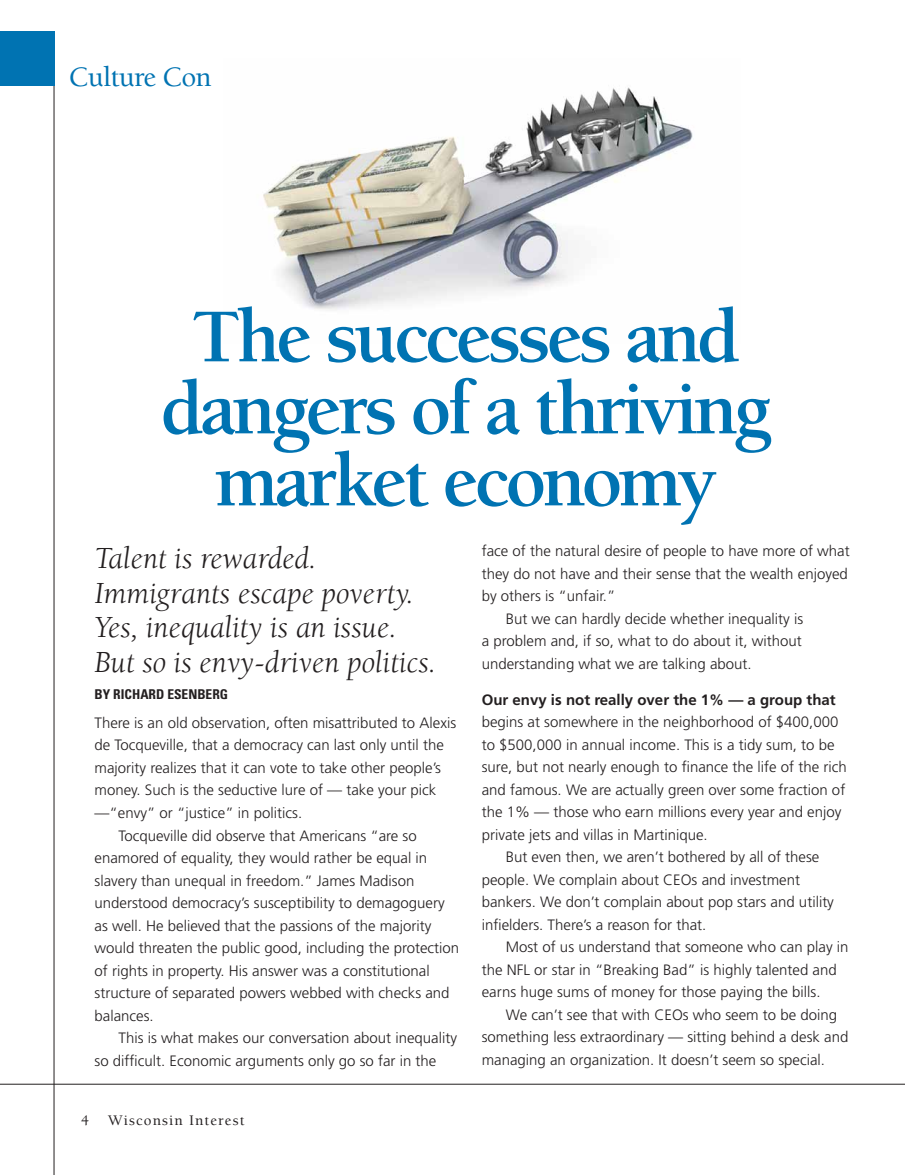
<style>
.page{position:relative;width:905px;height:1175px;background:#fff}
.page>*{position:absolute;margin:0;border:0;box-sizing:border-box;transform-origin:0 0}
.t1{font:700 78px/72px "Berkeley";letter-spacing:-.05em;color:#0073b2;text-align:center}
.t2{font:italic 31.5px/34.5px "Berkeley";color:#231f20}
.t3{font:500 28.8px "Berkeley";letter-spacing:-.025em;color:#0073b2}
.t4{font:300 15px "Frutiger";color:#231f20}
.t5{font:700 15px "Frutiger";color:#231f20}
.t6{font:500 15px "Berkeley";letter-spacing:.075em;color:#231f20}
.t7{font:700 condensed 13.5px "Univers";color:#231f20}
</style>
<div class="page">
<img style="left:263px;top:87px;width:430px;height:223px">
<hr style="left:0;top:1083px;width:904px;height:1px;background:#231f20">
<hr style="left:54px;top:33px;width:1px;height:1141px;background:#231f20">
<div style="left:0;top:31px;width:54px;height:54px;background:#0073b2"></div>
<h3 class="t3" style="left:69px;top:61px;width:145px">Culture Con</h3>
<h1 class="t1" style="left:161px;top:302px;width:612px">The successes and dangers of a thriving market economy</h1>
<h2 class="t2" style="left:94px;top:542px;width:343px">Talent is rewarded.<br>Immigrants escape poverty.<br>Yes, inequality is an issue.<br>But so is envy-driven politics.</h2>
<p class="t7" style="left:94px;top:685px;width:135px">By RICHARD ESENBERG</p>
<p class="t4" style="left:94px;top:714px;width:363px">There is an old observation, often misattributed to Alexis</p>
<p class="t4" style="left:94px;top:736px;width:351px">de Tocqueville, that a democracy can last only until the</p>
<p class="t4" style="left:94px;top:759px;width:348px">majority realizes that it can vote to take other people’s</p>
<p class="t4" style="left:94px;top:781px;width:343px">money. Such is the seductive lure of — take your pick</p>
<p class="t4" style="left:94px;top:804px;width:209px">—“envy” or “justice” in politics.</p>
<p class="t4" style="left:118px;top:826px;width:300px">Tocqueville did observe that Americans “are so</p>
<p class="t4" style="left:94px;top:849px;width:334px">enamored of equality, they would rather be equal in</p>
<p class="t4" style="left:94px;top:871px;width:321px">slavery than unequal in freedom.” James Madison</p>
<p class="t4" style="left:94px;top:894px;width:352px">understood democracy’s susceptibility to demagoguery</p>
<p class="t4" style="left:94px;top:916px;width:338px">as well. He believed that the passions of the majority</p>
<p class="t4" style="left:94px;top:939px;width:366px">would threaten the public good, including the protection</p>
<p class="t4" style="left:94px;top:961px;width:337px">of rights in property. His answer was a constitutional</p>
<p class="t4" style="left:94px;top:984px;width:356px">structure of separated powers webbed with checks and</p>
<p class="t4" style="left:94px;top:1006px;width:61px">balances.</p>
<p class="t4" style="left:118px;top:1029px;width:340px">This is what makes our conversation about inequality</p>
<p class="t4" style="left:94px;top:1051px;width:343px">so difficult. Economic arguments only go so far in the</p>
<p class="t6" style="left:81px;top:1112px;width:9px">4</p>
<p class="t6" style="left:108px;top:1112px;width:138px">Wisconsin Interest</p>
<p class="t4" style="left:482px;top:542px;width:369px">face of the natural desire of people to have more of what</p>
<p class="t4" style="left:482px;top:565px;width:367px">they do not have and their sense that the wealth enjoyed</p>
<p class="t4" style="left:482px;top:587px;width:135px">by others is “unfair.”</p>
<p class="t4" style="left:506px;top:610px;width:299px">But we can hardly decide whether inequality is</p>
<p class="t4" style="left:482px;top:632px;width:321px">a problem and, if so, what to do about it, without</p>
<p class="t4" style="left:482px;top:655px;width:271px">understanding what we are talking about.</p>
<p class="t5" style="left:482px;top:690px;width:355px">Our envy is not really over the 1% — a group that</p>
<p class="t4" style="left:482px;top:713px;width:358px">begins at somewhere in the neighborhood of $400,000</p>
<p class="t4" style="left:482px;top:736px;width:354px">to $500,000 in annual income. This is a tidy sum, to be</p>
<p class="t4" style="left:482px;top:758px;width:366px">sure, but not nearly enough to finance the life of the rich</p>
<p class="t4" style="left:482px;top:781px;width:365px">and famous. We are actually green over some fraction of</p>
<p class="t4" style="left:482px;top:803px;width:361px">the 1% — those who earn millions every year and enjoy</p>
<p class="t4" style="left:482px;top:826px;width:227px">private jets and villas in Martinique.</p>
<p class="t4" style="left:506px;top:848px;width:315px">But even then, we aren’t bothered by all of these</p>
<p class="t4" style="left:482px;top:871px;width:320px">people. We complain about CEOs and investment</p>
<p class="t4" style="left:482px;top:893px;width:354px">bankers. We don’t complain about pop stars and utility</p>
<p class="t4" style="left:482px;top:916px;width:226px">infielders. There’s a reason for that.</p>
<p class="t4" style="left:506px;top:938px;width:344px">Most of us understand that someone who can play in</p>
<p class="t4" style="left:482px;top:961px;width:356px">the NFL or star in “Breaking Bad” is highly talented and</p>
<p class="t4" style="left:482px;top:983px;width:340px">earns huge sums of money for those paying the bills.</p>
<p class="t4" style="left:506px;top:1006px;width:333px">We can’t see that with CEOs who seem to be doing</p>
<p class="t4" style="left:482px;top:1028px;width:368px">something less extraordinary — sitting behind a desk and</p>
<p class="t4" style="left:482px;top:1051px;width:345px">managing an organization. It doesn’t seem so special.</p>
</div>
